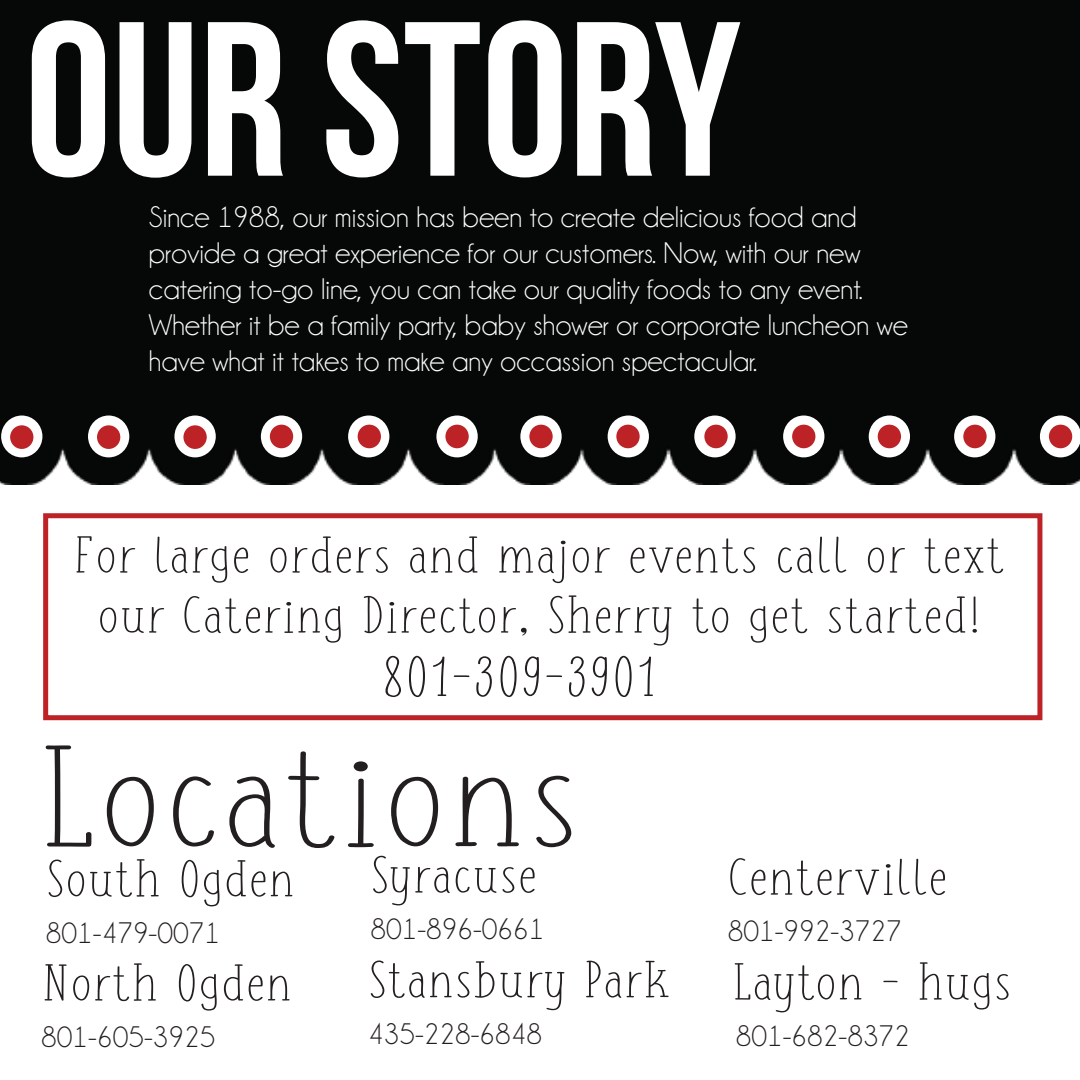
<style>
.page{position:relative;width:1080px;height:1080px;background:#fff}
.page>*{position:absolute;margin:0;border:0;box-sizing:border-box;transform-origin:0 0}
.t1{font:219.25px "Bebas Neue";color:#fff}
.t2{font:138.75px "FISH&CHIPS";color:#231f20;scale:1.39 1}
.t3{font:55px "FISH&CHIPS";color:#231f20;scale:1.31 1}
.t4{font:50px/60px "FISH&CHIPS";color:#231f20;text-align:center;scale:1.31 1}
.t5{font:30px/36px "Champagne&Limousines";color:#fff}
.t6{font:30px "Champagne&Limousines";color:#231f20}
</style>
<div class="page">
<div style="left:0;top:0;width:1080px;height:485px;background:#060808"></div>
<div style="left:1px;top:416px;width:41px;height:41px;background:#fff;border-radius:50%"></div>
<div style="left:88px;top:416px;width:41px;height:41px;background:#fff;border-radius:50%"></div>
<div style="left:174px;top:416px;width:42px;height:41px;background:#fff;border-radius:50%"></div>
<div style="left:261px;top:416px;width:41px;height:41px;background:#fff;border-radius:50%"></div>
<div style="left:348px;top:416px;width:41px;height:41px;background:#fff;border-radius:50%"></div>
<div style="left:436px;top:416px;width:42px;height:41px;background:#fff;border-radius:50%"></div>
<div style="left:520px;top:416px;width:42px;height:41px;background:#fff;border-radius:50%"></div>
<div style="left:608px;top:416px;width:41px;height:41px;background:#fff;border-radius:50%"></div>
<div style="left:694px;top:416px;width:42px;height:41px;background:#fff;border-radius:50%"></div>
<div style="left:783px;top:416px;width:41px;height:41px;background:#fff;border-radius:50%"></div>
<div style="left:869px;top:416px;width:41px;height:41px;background:#fff;border-radius:50%"></div>
<div style="left:954px;top:416px;width:41px;height:41px;background:#fff;border-radius:50%"></div>
<div style="left:1040px;top:416px;width:40px;height:41px;background:#fff;border-radius:50%"></div>
<div style="left:616px;top:425px;width:24px;height:23px;background:#bc2226;border-radius:50%"></div>
<div style="left:704px;top:425px;width:24px;height:23px;background:#bc2226;border-radius:50%"></div>
<div style="left:792px;top:425px;width:23px;height:23px;background:#bc2226;border-radius:50%"></div>
<div style="left:878px;top:425px;width:23px;height:23px;background:#bc2226;border-radius:50%"></div>
<div style="left:963px;top:425px;width:24px;height:23px;background:#bc2226;border-radius:50%"></div>
<div style="left:1049px;top:425px;width:23px;height:23px;background:#bc2226;border-radius:50%"></div>
<div style="left:529px;top:425px;width:24px;height:23px;background:#bc2226;border-radius:50%"></div>
<div style="left:445px;top:425px;width:24px;height:23px;background:#bc2226;border-radius:50%"></div>
<div style="left:270px;top:425px;width:23px;height:23px;background:#bc2226;border-radius:50%"></div>
<div style="left:358px;top:425px;width:23px;height:23px;background:#bc2226;border-radius:50%"></div>
<div style="left:183px;top:425px;width:24px;height:24px;background:#bc2226;border-radius:50%"></div>
<div style="left:97px;top:425px;width:23px;height:24px;background:#bc2226;border-radius:50%"></div>
<div style="left:10px;top:425px;width:23px;height:24px;background:#bc2226;border-radius:50%"></div>
<div style="left:43px;top:513px;width:999px;height:207px;border:5px solid #bc2226"></div>
<h1 class="t1" style="left:25px;top:-20px;width:718px">OUR STORY</h1>
<p class="t5" style="left:149px;top:199px;width:761px">Since 1988, our mission has been to create delicious food and provide a great experience for our customers. Now, with our new catering to-go line, you can take our quality foods to any event.<br>Whether it be a family party, baby shower or corporate luncheon we have what it takes to make any occassion spectacular.</p>
<h3 class="t4" style="left:73px;top:529px;width:713px">For large orders and major events call or text our Catering Director, Sherry to get started!</h3>
<h3 class="t3" style="left:382px;top:652px;width:212px">801-309-3901</h3>
<h2 class="t2" style="left:36px;top:736px;width:393px">Locations</h2>
<h3 class="t4" style="left:370px;top:849px;width:129px">Syracuse</h3>
<p class="t6" style="left:370px;top:914px;width:176px">801-896-0661</p>
<h3 class="t4" style="left:368px;top:954px;width:233px">Stansbury Park</h3>
<p class="t6" style="left:368px;top:1018px;width:176px">435-228-6848</p>
<h3 class="t4" style="left:46px;top:853px;width:192px">South Ogden</h3>
<p class="t6" style="left:46px;top:918px;width:176px">801-479-0071</p>
<h3 class="t4" style="left:41px;top:957px;width:193px">North Ogden</h3>
<p class="t6" style="left:41px;top:1022px;width:176px">801-605-3925</p>
<h3 class="t4" style="left:728px;top:851px;width:169px">Centerville</h3>
<p class="t6" style="left:728px;top:916px;width:176px">801-992-3727</p>
<h3 class="t4" style="left:731px;top:956px;width:216px">Layton - hugs</h3>
<p class="t6" style="left:736px;top:1021px;width:176px">801-682-8372</p>
</div>
